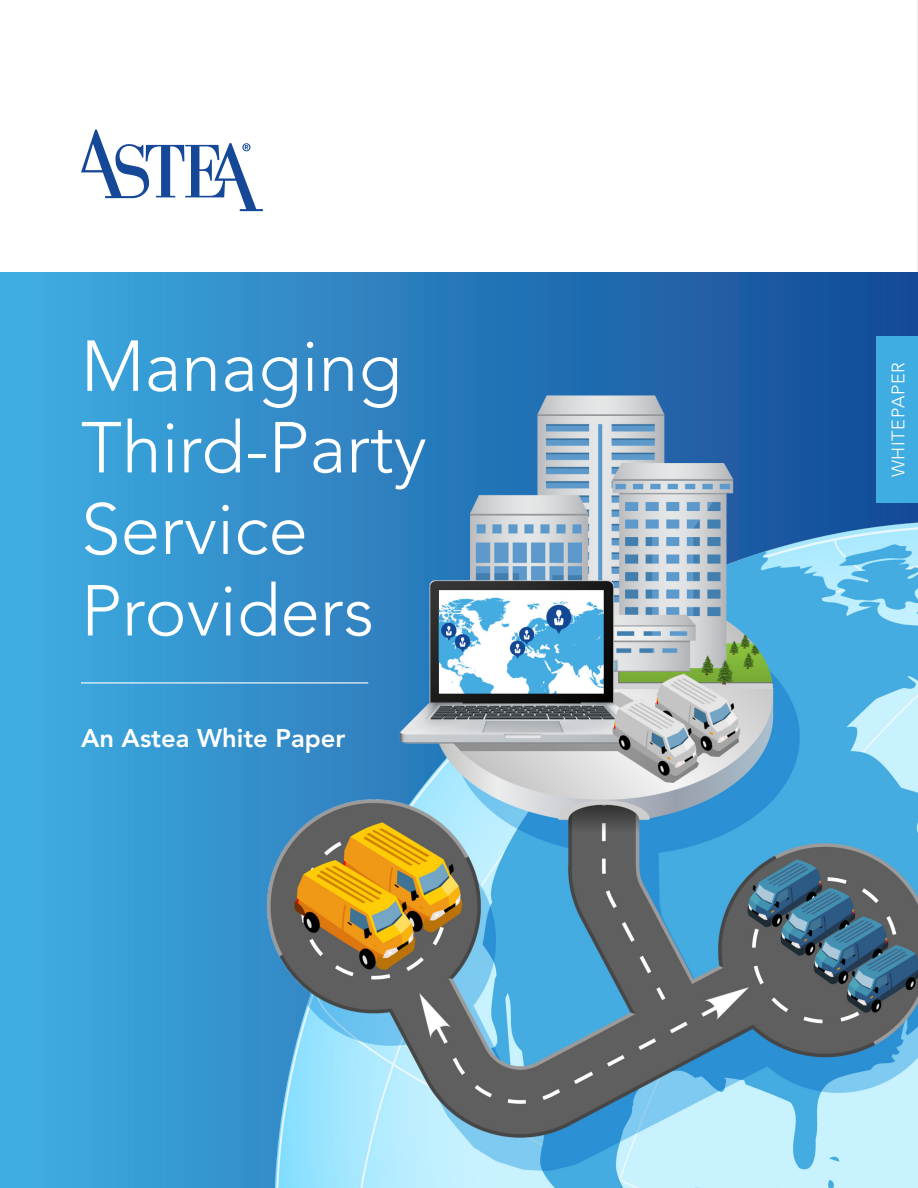
<style>
.page{position:relative;width:918px;height:1188px;background:#fff}
.page>*{position:absolute;margin:0;border:0;box-sizing:border-box;transform-origin:0 0}
.t1{font:300 71.25px/81.6px "Avenir";color:#fff}
.t2{font:800 25.5px "Avenir";color:#fff}
.t3{font:300 18px "Avenir";letter-spacing:.04em;color:#fff}
</style>
<div class="page">
<hr style="left:917px;top:0;width:1px;height:1188px;background:#808285">
<div style="left:0;top:272px;width:918px;height:916px;background:linear-gradient(to right,#3face1,#124895)"></div>
<img style="left:241px;top:374px;width:677px;height:814px">
<div style="left:876px;top:337px;width:42px;height:166px;background:#40ade2"></div>
<hr style="left:81px;top:682px;width:287px;height:1px;background:#fff">
<svg style="left:81px;top:130px;width:182px;height:81px"></svg>
<p class="t1" style="left:81px;top:325px;width:347px">Managing<br>Third-Party<br>Service<br>Providers</p>
<p class="t2" style="left:81px;top:723px;width:266px">An Astea White Paper</p>
<p class="t3" style="left:888px;top:477px;width:117px;rotate:-90deg">WHITEPAPER</p>
</div>
